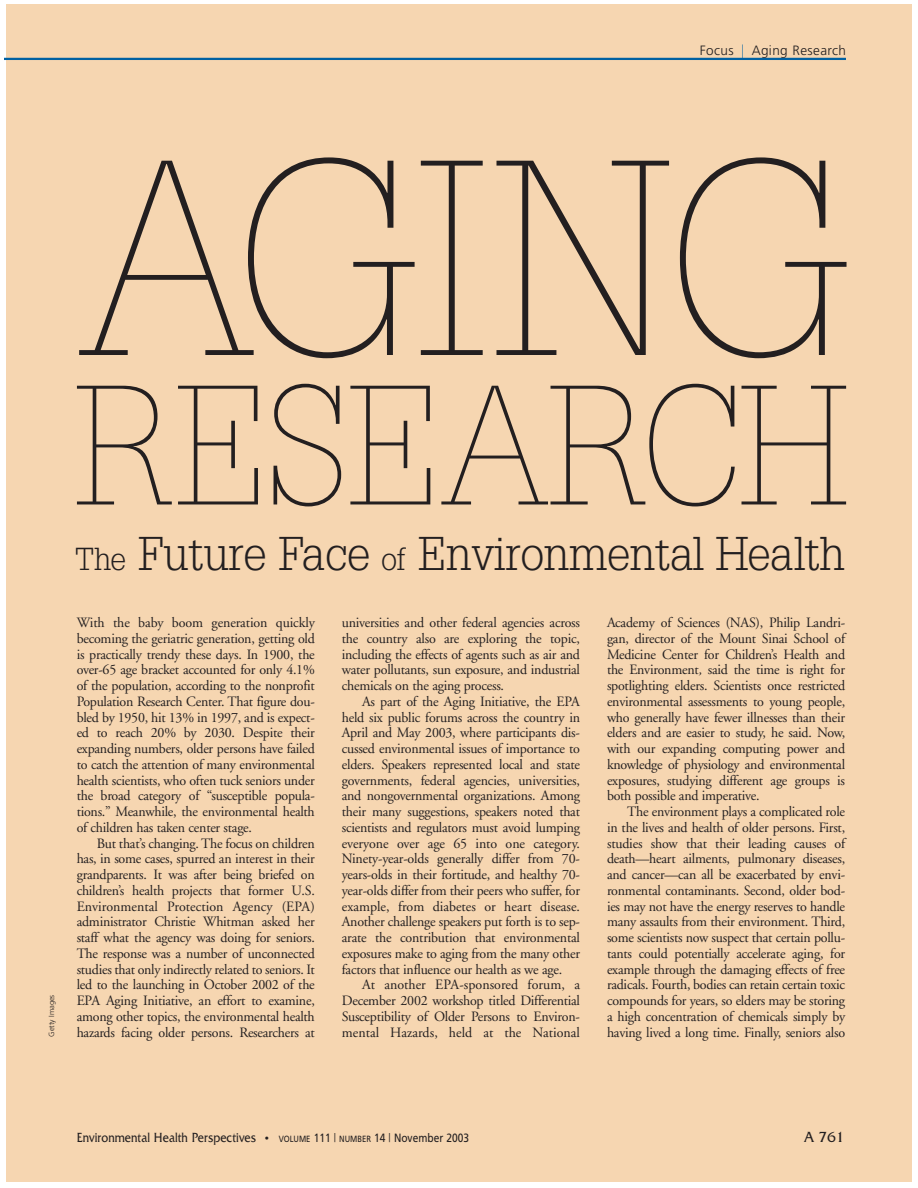
<style>
.page{position:relative;width:918px;height:1188px;background:#fff}
.page>*{position:absolute;margin:0;border:0;box-sizing:border-box;transform-origin:0 0}
.t1{font:100 271.35px "Glypha";letter-spacing:-.02em;color:#231f20}
.t2{font:100 165.9px "Glypha";letter-spacing:-.015em;color:#231f20}
.t3{font:300 46.2px "Glypha";letter-spacing:-.01em;color:#231f20}
.t4{font:15px "Friz Quadrata IT Cby BT";color:#231f20}
.t5{font:14.25px/15.8px "Adobe Garamond";letter-spacing:-.02em;color:#231f20;text-align:justify}
.t6{font:13.5px "Friz Quadrata IT Cby BT";color:#231f20;scale:.85 1}
.t7{font:300 13.5px "Frutiger";letter-spacing:.03em;color:#231f20}
.t8{font:300 7.5px "Frutiger";color:#231f20}
.s1{font-size:18px;color:#0061a2}
.s2{font-size:31.05px}
.s3{font-style:italic}
.s4{font-size:10.5px}
.s5{font-family:"Frutiger";font-size:9px}
.s6{font-family:"Frutiger";font-size:12px}
.s7{font-family:"Frutiger";font-weight:300;font-size:12px}
</style>
<div class="page">
<div style="left:6px;top:4px;width:906px;height:1178px;background:#f6d6b1"></div>
<hr style="left:4px;top:58px;width:842px;height:2px;background:#0061a2">
<p class="t7" style="left:700px;top:45px;width:148px">Focus <span class="s1">|</span> Aging Research</p>
<p class="t8" style="left:49px;top:1037px;width:44px;rotate:-90deg">Getty Images</p>
<h1 class="t1" style="left:76px;top:161px;width:777px">AGING</h1>
<h2 class="t2" style="left:74px;top:386px;width:777px">RESEARCH</h2>
<h3 class="t3" style="left:75px;top:537px;width:772px"><span class="s2">The</span> Future Face <span class="s2">of</span> Environmental Health</h3>
<p class="t5" style="left:77px;top:616px;width:240px">With the baby boom generation quickly becoming the geriatric generation, getting old is practically trendy these days. In 1900, the over-65 age bracket accounted for only 4.1% of the population, according to the nonprofit Population Research Center. That figure dou&shy;bled by 1950, hit 13% in 1997, and is expect&shy;ed to reach 20% by 2030. Despite their expanding numbers, older persons have failed to catch the attention of many environmental health scientists, who often tuck seniors under the broad category of “susceptible popula&shy;tions.” Meanwhile, the environmental health of children has taken center stage.</p>
<p class="t5" style="left:77px;top:836px;width:240px;text-indent:20px">But that’s changing. The focus on children has, in some cases, spurred an interest in their grandparents. It was after being briefed on children’s health projects that former U.S.<br>Environmental Protection Agency (EPA) administrator Christie Whitman asked her staff what the agency was doing for seniors.<br>The response was a number of unconnected studies that only indirectly related to seniors. It led to the launching in October 2002 of the EPA Aging Initiative, an effort to examine, among other topics, the environmental health hazards facing older persons. Researchers at</p>
<p class="t5" style="left:342px;top:616px;width:240px">universities and other federal agencies across the country also are exploring the topic, including the effects of agents such as air and water pollutants, sun exposure, and industrial chemicals on the aging process.</p>
<p class="t5" style="left:342px;top:695px;width:240px;text-indent:20px">As part of the Aging Initiative, the EPA held six public forums across the country in April and May 2003, where participants dis&shy;cussed environmental issues of importance to elders. Speakers represented local and state governments, federal agencies, universities, and nongovernmental organizations. Among their many suggestions, speakers noted that scientists and regulators must avoid lumping everyone over age 65 into one category.<br>Ninety-year-olds generally differ from 70- years-olds in their fortitude, and healthy 70- year-olds differ from their peers who suffer, for example, from diabetes or heart disease.<br>Another challenge speakers put forth is to sep&shy;arate the contribution that environmental exposures make to aging from the many other factors that influence our health as we age.</p>
<p class="t5" style="left:342px;top:978px;width:240px;text-indent:20px">At another EPA-sponsored forum, a December 2002 workshop titled Differential Susceptibility of Older Persons to Environ&shy;mental Hazards, held at the National</p>
<p class="t5" style="left:607px;top:616px;width:240px">Academy of Sciences (NAS), Philip Landri&shy;gan, director of the Mount Sinai School of Medicine Center for Children’s Health and the Environment<span class="s3">,</span> said the time is right for spotlighting elders. Scientists once restricted environmental assessments to young people, who generally have fewer illnesses than their elders and are easier to study, he said. Now, with our expanding computing power and knowledge of physiology and environmental exposures, studying different age groups is both possible and imperative.</p>
<p class="t5" style="left:607px;top:805px;width:240px;text-indent:20px">The environment plays a complicated role in the lives and health of older persons. First, studies show that their leading causes of death—heart ailments, pulmonary diseases, and cancer—can all be exacerbated by envi&shy;ronmental contaminants. Second, older bod&shy;ies may not have the energy reserves to handle many assaults from their environment. Third, some scientists now suspect that certain pollu&shy;tants could potentially accelerate aging, for example through the damaging effects of free radicals. Fourth, bodies can retain certain toxic compounds for years, so elders may be storing a high concentration of chemicals simply by having lived a long time. Finally, seniors also</p>
<p class="t6" style="left:77px;top:1133px;width:463px">Environmental Health Perspectives <span class="s4">•</span> <span class="s5">VOLUME</span> <span class="s6">111</span> <span class="s7">|</span> <span class="s5">NUMBER</span> <span class="s6">14</span> <span class="s7">|</span> <span class="s6">November 2003</span></p>
<p class="t4" style="left:804px;top:1131px;width:42px">A 761</p>
</div>
